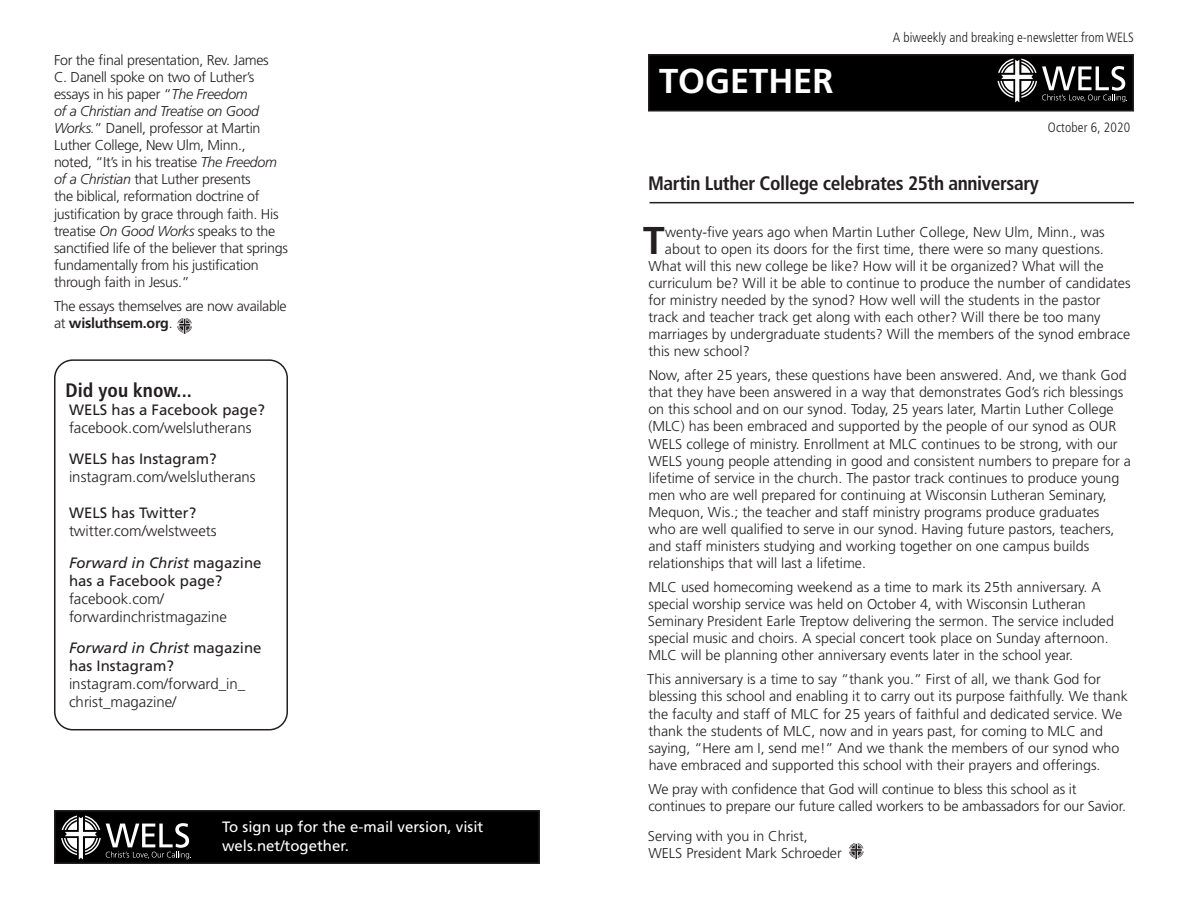
<style>
.page{position:relative;width:1188px;height:918px;background:#fff}
.page>*{position:absolute;margin:0;border:0;box-sizing:border-box;transform-origin:0 0}
.Together_text{font:700 38.7px "Frutiger LT Std";color:#231f20}
.t1{font:700 34.5px "Frutiger LT Std";color:#fff}
.Together_Head{font:700 condensed 19.5px "Frutiger LT Std";letter-spacing:-.02em;color:#231f20}
.Together_Head-2{font:700 condensed 19.5px "Frutiger LT Std";color:#231f20}
.Together_text-2{font:300 15px/18px "Frutiger LT Std";color:#231f20}
.Together_text-3{font:15px/18px "Frutiger LT Std";color:#231f20}
.t2{font:15px/18.8px "Frutiger LT Std";color:#fff}
.Together_text-4{font:300 14.25px/17.1px "Frutiger LT Std";color:#231f20}
.Together_text-5{font:300 14.25px/17.1px "Frutiger LT Std";letter-spacing:-.02em;color:#231f20}
.t3{font:300 condensed 13.5px "Frutiger LT Std";color:#231f20}
.s1{font-style:italic}
.s2{font-weight:700}
.s3{font-weight:400}
.s4{font-weight:400;font-style:italic}
</style>
<div class="page">
<div style="left:649px;top:55px;width:484px;height:56px;background:#000"></div>
<div style="left:648px;top:54px;width:486px;height:58px;border:2px solid #231f20"></div>
<svg style="left:998px;top:59px;width:129px;height:44px"></svg>
<hr style="left:650px;top:202px;width:484px;height:1px;background:#231f20">
<svg style="left:849px;top:843px;width:15px;height:16px"></svg>
<svg style="left:177px;top:318px;width:15px;height:16px"></svg>
<div style="left:54px;top:359px;width:234px;height:371px;border:2px solid #231f20;border-radius:18px"></div>
<div style="left:55px;top:811px;width:484px;height:52px;background:#000"></div>
<div style="left:54px;top:810px;width:486px;height:54px;border:2px solid #231f20"></div>
<svg style="left:61px;top:816px;width:130px;height:44px"></svg>
<p class="Together_text-5" style="left:54px;top:51px;width:235px">For the final presentation, Rev. James<br>C. Danell spoke on two of Luther’s essays in his paper “<span class="s1">The Freedom<br>of a Christian and Treatise on Good Works.</span>” Danell, professor at Martin Luther College, New Ulm, Minn.,<br>noted, “It’s in his treatise <span class="s1">The Freedom of a Christian</span> that Luther presents<br>the biblical, reformation doctrine of justification by grace through faith. His treatise <span class="s1">On Good Works</span> speaks to the sanctified life of the believer that springs fundamentally from his justification through faith in Jesus.”</p>
<p class="Together_text-5" style="left:54px;top:298px;width:234px">The essays themselves are now available at <span class="s2">wisluthsem.org</span>.</p>
<p class="Together_Head-2" style="left:66px;top:379px;width:128px">Did you know...</p>
<p class="Together_text-3" style="left:69px;top:401px;width:197px">WELS has a Facebook page?</p>
<p class="Together_text-2" style="left:69px;top:419px;width:184px">facebook.com/welslutherans</p>
<p class="Together_text-2" style="left:69px;top:451px;width:188px"><span class="s3">WELS has Instagram? </span>instagram.com/welslutherans</p>
<p class="Together_text-3" style="left:69px;top:504px;width:129px">WELS has Twitter?</p>
<p class="Together_text-2" style="left:69px;top:523px;width:149px">twitter.com/welstweets</p>
<p class="Together_text-3" style="left:69px;top:554px;width:194px"><span class="s1">Forward in Christ</span> magazine has a Facebook page?</p>
<p class="Together_text-2" style="left:69px;top:590px;width:160px">facebook.com/ forwardinchristmagazine</p>
<p class="Together_text-2" style="left:69px;top:640px;width:194px"><span class="s4">Forward in Christ</span> <span class="s3">magazine has Instagram? </span>instagram.com/forward_in_ christ_magazine/</p>
<p class="t2" style="left:222px;top:818px;width:263px">To sign up for the e-mail version, visit wels.net/together.</p>
<p class="t1" style="left:659px;top:61px;width:176px">TOGETHER</p>
<p class="t3" style="left:893px;top:29px;width:243px">A biweekly and breaking e-newsletter from WELS</p>
<p class="t3" style="left:1048px;top:119px;width:84px">October 6, 2020</p>
<p class="Together_Head" style="left:648px;top:172px;width:393px">Martin Luther College celebrates 25th anniversary</p>
<p class="Together_text" style="left:643px;top:217px;width:23px">T</p>
<p class="Together_text-4" style="left:665px;top:223px;width:441px">wenty-five years ago when Martin Luther College, New Ulm, Minn., was</p>
<p class="Together_text-4" style="left:665px;top:240px;width:440px">about to open its doors for the first time, there were so many questions.</p>
<p class="Together_text-4" style="left:648px;top:257px;width:457px">What will this new college be like? How will it be organized? What will the</p>
<p class="Together_text-4" style="left:648px;top:275px;width:484px">curriculum be? Will it be able to continue to produce the number of candidates</p>
<p class="Together_text-4" style="left:648px;top:292px;width:454px">for ministry needed by the synod? How well will the students in the pastor</p>
<p class="Together_text-4" style="left:648px;top:309px;width:454px">track and teacher track get along with each other? Will there be too many</p>
<p class="Together_text-4" style="left:649px;top:326px;width:483px">marriages by undergraduate students? Will the members of the synod embrace</p>
<p class="Together_text-4" style="left:648px;top:343px;width:103px">this new school?</p>
<p class="Together_text-4" style="left:648px;top:367px;width:484px">Now, after 25 years, these questions have been answered. And, we thank God that they have been answered in a way that demonstrates God’s rich blessings on this school and on our synod. Today, 25 years later, Martin Luther College (MLC) has been embraced and supported by the people of our synod as OUR WELS college of ministry. Enrollment at MLC continues to be strong, with our WELS young people attending in good and consistent numbers to prepare for a lifetime of service in the church. The pastor track continues to produce young men who are well prepared for continuing at Wisconsin Lutheran Seminary, Mequon, Wis.; the teacher and staff ministry programs produce graduates<br>who are well qualified to serve in our synod. Having future pastors, teachers, and staff ministers studying and working together on one campus builds relationships that will last a lifetime.</p>
<p class="Together_text-4" style="left:648px;top:579px;width:468px">MLC used homecoming weekend as a time to mark its 25th anniversary. A special worship service was held on October 4, with Wisconsin Lutheran Seminary President Earle Treptow delivering the sermon. The service included special music and choirs. A special concert took place on Sunday afternoon.<br>MLC will be planning other anniversary events later in the school year.</p>
<p class="Together_text-4" style="left:647px;top:671px;width:482px">This anniversary is a time to say “thank you.” First of all, we thank God for blessing this school and enabling it to carry out its purpose faithfully. We thank the faculty and staff of MLC for 25 years of faithful and dedicated service. We thank the students of MLC, now and in years past, for coming to MLC and saying, “Here am I, send me!” And we thank the members of our synod who have embraced and supported this school with their prayers and offerings.</p>
<p class="Together_text-4" style="left:648px;top:780px;width:479px">We pray with confidence that God will continue to bless this school as it continues to prepare our future called workers to be ambassadors for our Savior.</p>
<p class="Together_text-4" style="left:648px;top:828px;width:161px">Serving with you in Christ,</p>
<p class="Together_text-4" style="left:648px;top:845px;width:195px">WELS President Mark Schroeder</p>
</div>
